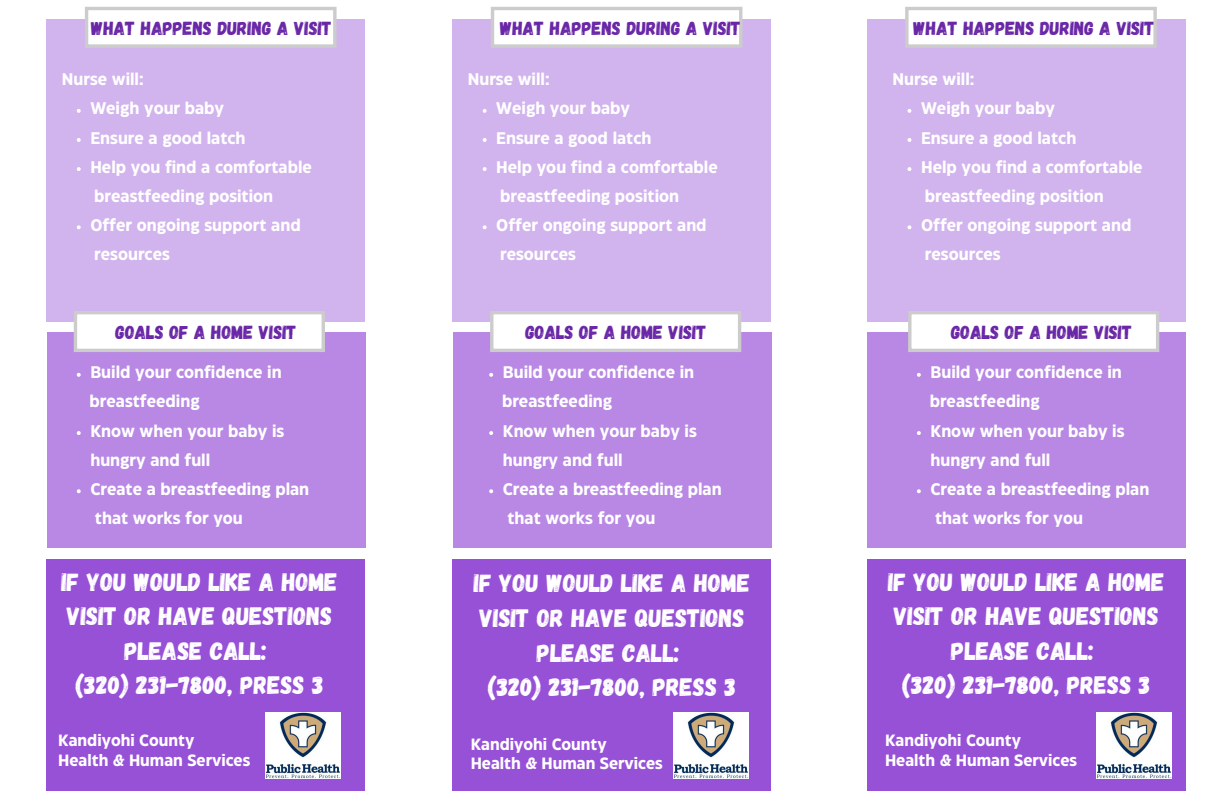
<style>
.page{position:relative;width:1224px;height:792px;background:#fff}
.page>*{position:absolute;margin:0;border:0;box-sizing:border-box;transform-origin:0 0}
.t1{font:25.2px/34.6px "Gagalin";color:#fff;text-align:center}
.t2{font:18.9px "Gagalin";color:#6926a6}
.t3{font:700 16.8px/29.1px "Eastman Grotesque";color:#fff}
.t4{font:700 16.3px "Eastman Grotesque";color:#fff}
</style>
<div class="page">
<div style="left:47px;top:559px;width:318px;height:231px;background:#9751d7"></div>
<div style="left:47px;top:20px;width:318px;height:302px;background:#d1b3ed"></div>
<div style="left:87px;top:8px;width:248px;height:38px;background:#fff"></div>
<div style="left:85px;top:7px;width:252px;height:41px;border:3px solid #ccc"></div>
<div style="left:48px;top:332px;width:318px;height:216px;background:#b888e4"></div>
<div style="left:75px;top:313px;width:248px;height:37px;background:#fff"></div>
<div style="left:74px;top:311px;width:251px;height:41px;border:3px solid #ccc"></div>
<div style="left:867px;top:559px;width:318px;height:231px;background:#9751d7"></div>
<div style="left:867px;top:20px;width:318px;height:302px;background:#d1b3ed"></div>
<div style="left:907px;top:8px;width:248px;height:38px;background:#fff"></div>
<div style="left:905px;top:7px;width:252px;height:41px;border:3px solid #ccc"></div>
<div style="left:868px;top:332px;width:318px;height:216px;background:#b888e4"></div>
<div style="left:453px;top:559px;width:318px;height:231px;background:#9751d7"></div>
<div style="left:453px;top:20px;width:318px;height:302px;background:#d1b3ed"></div>
<div style="left:493px;top:8px;width:248px;height:38px;background:#fff"></div>
<div style="left:491px;top:7px;width:251px;height:41px;border:3px solid #ccc"></div>
<div style="left:453px;top:332px;width:318px;height:216px;background:#b888e4"></div>
<div style="left:910px;top:313px;width:248px;height:37px;background:#fff"></div>
<div style="left:908px;top:311px;width:251px;height:41px;border:3px solid #ccc"></div>
<img style="left:266px;top:713px;width:75px;height:65px">
<div style="left:492px;top:313px;width:248px;height:37px;background:#fff"></div>
<div style="left:490px;top:311px;width:251px;height:41px;border:3px solid #ccc"></div>
<svg style="left:77px;top:109px;width:4px;height:4px"></svg>
<svg style="left:77px;top:138px;width:4px;height:4px"></svg>
<svg style="left:77px;top:167px;width:4px;height:4px"></svg>
<svg style="left:77px;top:225px;width:4px;height:4px"></svg>
<svg style="left:77px;top:373px;width:4px;height:4px"></svg>
<svg style="left:77px;top:431px;width:4px;height:4px"></svg>
<svg style="left:77px;top:489px;width:4px;height:4px"></svg>
<svg style="left:483px;top:109px;width:4px;height:4px"></svg>
<svg style="left:483px;top:138px;width:4px;height:4px"></svg>
<svg style="left:483px;top:167px;width:4px;height:4px"></svg>
<svg style="left:483px;top:225px;width:4px;height:4px"></svg>
<svg style="left:907px;top:109px;width:4px;height:4px"></svg>
<svg style="left:907px;top:138px;width:4px;height:4px"></svg>
<svg style="left:907px;top:167px;width:4px;height:4px"></svg>
<svg style="left:907px;top:225px;width:4px;height:4px"></svg>
<svg style="left:489px;top:373px;width:4px;height:4px"></svg>
<svg style="left:489px;top:431px;width:4px;height:4px"></svg>
<svg style="left:489px;top:489px;width:4px;height:4px"></svg>
<svg style="left:917px;top:373px;width:4px;height:4px"></svg>
<svg style="left:917px;top:431px;width:4px;height:4px"></svg>
<svg style="left:917px;top:489px;width:4px;height:4px"></svg>
<img style="left:673px;top:713px;width:75px;height:65px">
<img style="left:1096px;top:713px;width:75px;height:65px">
<p class="t2" style="left:91px;top:16px;width:242px">WHAT HAPPENS DURING A VISIT</p>
<p class="t2" style="left:500px;top:16px;width:242px">WHAT HAPPENS DURING A VISIT</p>
<p class="t2" style="left:914px;top:16px;width:242px">WHAT HAPPENS DURING A VISIT</p>
<p class="t3" style="left:62px;top:66px;width:83px">Nurse will:</p>
<p class="t3" style="left:468px;top:66px;width:83px">Nurse will:</p>
<p class="t3" style="left:893px;top:66px;width:83px">Nurse will:</p>
<p class="t3" style="left:90px;top:95px;width:135px">Weigh your baby</p>
<p class="t3" style="left:90px;top:124px;width:157px">Ensure a good latch</p>
<p class="t3" style="left:90px;top:153px;width:223px">Help you find a comfortable</p>
<p class="t3" style="left:496px;top:95px;width:135px">Weigh your baby</p>
<p class="t3" style="left:496px;top:124px;width:157px">Ensure a good latch</p>
<p class="t3" style="left:496px;top:153px;width:223px">Help you find a comfortable</p>
<p class="t3" style="left:921px;top:95px;width:135px">Weigh your baby</p>
<p class="t3" style="left:921px;top:124px;width:157px">Ensure a good latch</p>
<p class="t3" style="left:921px;top:153px;width:223px">Help you find a comfortable</p>
<p class="t3" style="left:94px;top:182px;width:180px">breastfeeding position</p>
<p class="t3" style="left:500px;top:182px;width:180px">breastfeeding position</p>
<p class="t3" style="left:925px;top:182px;width:180px">breastfeeding position</p>
<p class="t3" style="left:90px;top:212px;width:212px">Offer ongoing support and</p>
<p class="t3" style="left:496px;top:212px;width:212px">Offer ongoing support and</p>
<p class="t3" style="left:921px;top:212px;width:212px">Offer ongoing support and</p>
<p class="t3" style="left:94px;top:241px;width:77px">resources</p>
<p class="t3" style="left:500px;top:241px;width:77px">resources</p>
<p class="t3" style="left:925px;top:241px;width:77px">resources</p>
<p class="t2" style="left:116px;top:320px;width:182px">GOALS OF A HOME VISIT</p>
<p class="t2" style="left:525px;top:320px;width:182px">GOALS OF A HOME VISIT</p>
<p class="t2" style="left:951px;top:320px;width:182px">GOALS OF A HOME VISIT</p>
<p class="t3" style="left:90px;top:359px;width:193px">Build your confidence in</p>
<p class="t3" style="left:503px;top:359px;width:193px">Build your confidence in</p>
<p class="t3" style="left:930px;top:359px;width:193px">Build your confidence in</p>
<p class="t3" style="left:90px;top:388px;width:112px">breastfeeding</p>
<p class="t3" style="left:502px;top:388px;width:112px">breastfeeding</p>
<p class="t3" style="left:930px;top:388px;width:112px">breastfeeding</p>
<p class="t3" style="left:90px;top:417px;width:196px">Know when your baby is hungry and full</p>
<p class="t3" style="left:90px;top:476px;width:220px">Create a breastfeeding plan that works for you</p>
<p class="t3" style="left:503px;top:417px;width:196px">Know when your baby is hungry and full</p>
<p class="t3" style="left:503px;top:476px;width:220px">Create a breastfeeding plan that works for you</p>
<p class="t3" style="left:930px;top:417px;width:196px">Know when your baby is hungry and full</p>
<p class="t3" style="left:930px;top:476px;width:220px">Create a breastfeeding plan that works for you</p>
<p class="t1" style="left:61px;top:563px;width:278px">IF YOU WOULD LIKE A HOME<br>VISIT OR HAVE QUESTIONS<br>PLEASE CALL:</p>
<p class="t1" style="left:75px;top:667px;width:250px">(320) 231-7800, PRESS 3</p>
<p class="t4" style="left:58px;top:734px;width:138px">Kandiyohi County</p>
<p class="t4" style="left:58px;top:754px;width:194px">Health &amp; Human Services</p>
<p class="t1" style="left:474px;top:565px;width:278px">IF YOU WOULD LIKE A HOME<br>VISIT OR HAVE QUESTIONS<br>PLEASE CALL:</p>
<p class="t1" style="left:488px;top:669px;width:250px">(320) 231-7800, PRESS 3</p>
<p class="t4" style="left:471px;top:738px;width:138px">Kandiyohi County</p>
<p class="t4" style="left:471px;top:757px;width:194px">Health &amp; Human Services</p>
<p class="t1" style="left:888px;top:563px;width:278px">IF YOU WOULD LIKE A HOME<br>VISIT OR HAVE QUESTIONS<br>PLEASE CALL:</p>
<p class="t1" style="left:902px;top:667px;width:250px">(320) 231-7800, PRESS 3</p>
<p class="t4" style="left:885px;top:734px;width:138px">Kandiyohi County</p>
<p class="t4" style="left:885px;top:754px;width:194px">Health &amp; Human Services</p>
</div>
